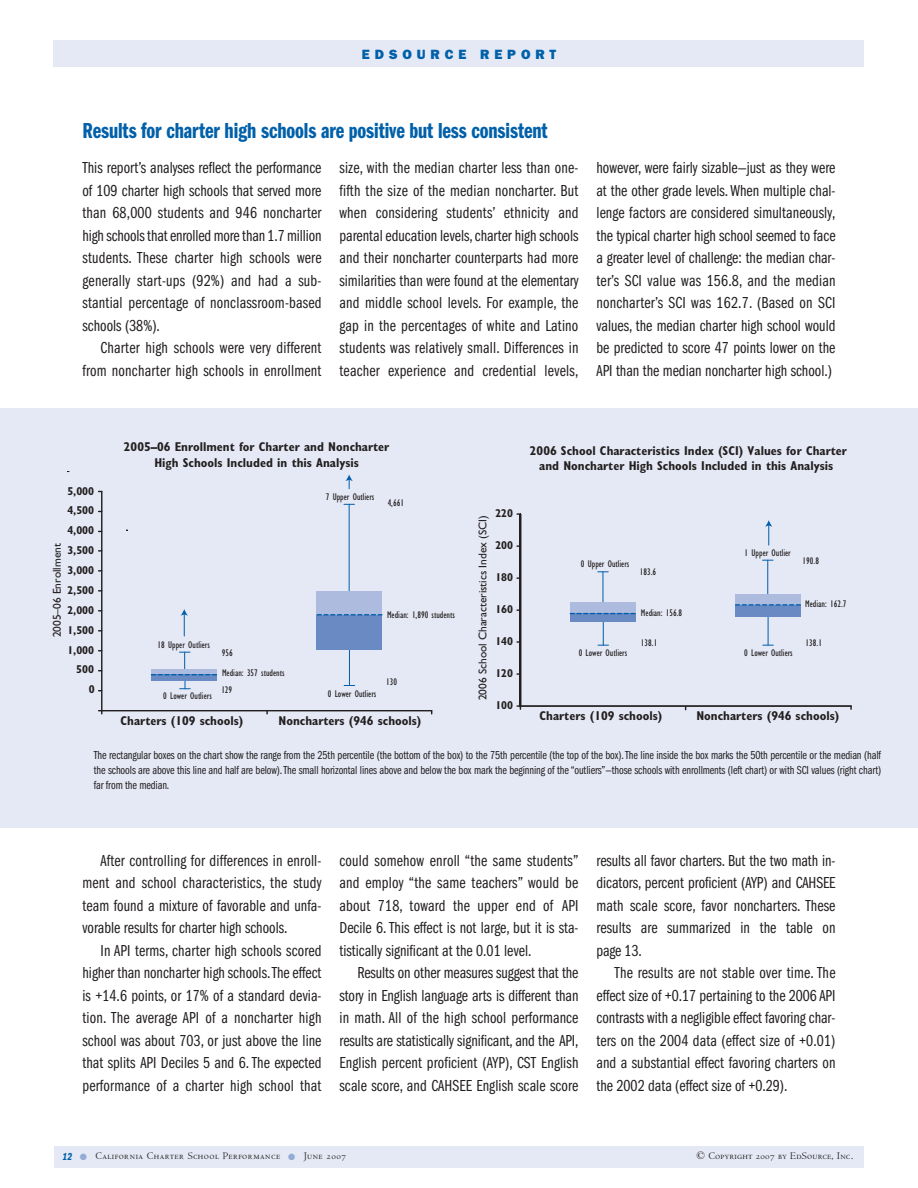
<style>
.page{position:relative;width:918px;height:1188px;background:#fff}
.page>*{position:absolute;margin:0;border:0;box-sizing:border-box;transform-origin:0 0}
.t1{font:22.5px "Franklin Gothic Demi Cmpr";letter-spacing:-.005em;color:#0060a9}
.t2{font:16.5px/22.5px "Franklin Gothic Book Cmpr";letter-spacing:.01em;color:#231f20;text-align:justify}
.t3{font:800 13.5px "Franklin Gothic";letter-spacing:.36em;color:#0060a9}
.t4{font:700 condensed 12.9px/15.6px "Gill Sans";color:#231f20;text-align:center}
.t5{font:12px/15px "Franklin Gothic Book Cmpr";letter-spacing:-.01em;color:#231f20;text-align:justify}
.t6{font:700 condensed 11.4px "Gill Sans";color:#231f20}
.t7{font:11.4px "Gill Sans";color:#231f20}
.t8{font:10.5px "Centaur MT SC";letter-spacing:.045em;color:#231f20}
.t9{font:10.5px "Centaur MT SC";letter-spacing:.02em;color:#231f20}
.t10{font:condensed 10.05px "Gill Sans";color:#231f20}
.s1{font-family:"Franklin Gothic Demi Cmpr Ital";color:#0060a9}
.s2{color:#93abd5}
</style>
<div class="page">
<div style="left:54px;top:1146px;width:810px;height:22px;background:#e5e9f5"></div>
<div style="left:54px;top:40px;width:810px;height:27px;background:#e5e9f5"></div>
<div style="left:0;top:408px;width:918px;height:420px;background:#e5e9f5"></div>
<hr style="left:349px;top:504px;width:1px;height:88px;background:#005daa">
<hr style="left:349px;top:647px;width:1px;height:38px;background:#005daa">
<hr style="left:102px;top:710px;width:330px;height:1px;background:#231f20">
<hr style="left:101px;top:491px;width:1px;height:220px;background:#231f20">
<div style="left:316px;top:615px;width:66px;height:35px;background:#6a8ac4"></div>
<div style="left:316px;top:591px;width:66px;height:24px;background:#adbbdf"></div>
<svg style="left:151px;top:652px;width:66px;height:37px"></svg>
<svg style="left:317px;top:614px;width:65px;height:1px"></svg>
<svg style="left:181px;top:609px;width:7px;height:27px"></svg>
<svg style="left:345px;top:474px;width:8px;height:15px"></svg>
<hr style="left:603px;top:572px;width:1px;height:32px;background:#005daa">
<svg style="left:598px;top:622px;width:10px;height:24px"></svg>
<hr style="left:768px;top:560px;width:1px;height:35px;background:#005daa">
<hr style="left:768px;top:615px;width:1px;height:30px;background:#005daa">
<svg style="left:765px;top:520px;width:7px;height:25px"></svg>
<hr style="left:520px;top:514px;width:1px;height:193px;background:#231f20">
<hr style="left:520px;top:705px;width:331px;height:2px;background:#231f20">
<div style="left:570px;top:602px;width:66px;height:11px;background:#adbbdf"></div>
<div style="left:570px;top:613px;width:66px;height:9px;background:#6a8ac4"></div>
<div style="left:735px;top:605px;width:66px;height:12px;background:#6a8ac4"></div>
<div style="left:735px;top:594px;width:66px;height:11px;background:#adbbdf"></div>
<svg style="left:570px;top:613px;width:66px;height:1px"></svg>
<svg style="left:736px;top:604px;width:65px;height:2px"></svg>
<p class="t3" style="left:362px;top:49px;width:196px">EDSOURCE REPORT</p>
<h1 class="t1" style="left:82px;top:123px;width:467px">Results for charter high schools are positive but less consistent</h1>
<p class="t2" style="left:82px;top:158px;width:241px">This report’s analyses reflect the performance of 109 charter high schools that served more than 68,000 students and 946 noncharter high schools that enrolled more than 1.7 million students. These charter high schools were generally start-ups (92%) and had a sub&shy;stantial percentage of nonclassroom-based schools (38%).</p>
<p class="t2" style="left:82px;top:338px;width:241px;text-align:right">Charter high schools were very different from noncharter high schools in enrollment</p>
<p class="t2" style="left:340px;top:158px;width:241px">size, with the median charter less than one&shy;fifth the size of the median noncharter. But when considering students’ ethnicity and parental education levels, charter high schools and their noncharter counterparts had more similarities than were found at the elementary and middle school levels. For example, the gap in the percentages of white and Latino students was relatively small. Differences in teacher experience and credential levels,</p>
<p class="t2" style="left:597px;top:158px;width:241px">however, were fairly sizable—just as they were at the other grade levels. When multiple chal&shy;lenge factors are considered simultaneously, the typical charter high school seemed to face a greater level of challenge: the median char&shy;ter’s SCI value was 156.8, and the median noncharter’s SCI was 162.7. (Based on SCI values, the median charter high school would be predicted to score 47 points lower on the API than the median noncharter high school.)</p>
<p class="t6" style="left:67px;top:487px;width:28px">5,000</p>
<p class="t6" style="left:67px;top:506px;width:28px">4,500</p>
<p class="t6" style="left:67px;top:526px;width:28px">4,000</p>
<p class="t7" style="left:53px;top:637px;width:95px;rotate:-90deg">2005–06 Enrollment</p>
<p class="t6" style="left:67px;top:546px;width:28px">3,500</p>
<p class="t6" style="left:67px;top:566px;width:28px">3,000</p>
<p class="t6" style="left:67px;top:586px;width:28px">2,500</p>
<p class="t6" style="left:67px;top:606px;width:28px">2,000</p>
<p class="t6" style="left:67px;top:626px;width:28px">1,500</p>
<p class="t6" style="left:67px;top:646px;width:28px">1,000</p>
<p class="t6" style="left:76px;top:666px;width:19px">500</p>
<p class="t6" style="left:89px;top:686px;width:7px">0</p>
<p class="t4" style="left:124px;top:440px;width:267px">2005–06 Enrollment for Charter and Noncharter<br>High Schools Included in this Analysis</p>
<p class="t10" style="left:326px;top:493px;width:50px">7 Upper Outliers</p>
<p class="t10" style="left:388px;top:499px;width:18px">4,661</p>
<p class="t10" style="left:158px;top:641px;width:54px">18 Upper Outliers</p>
<p class="t10" style="left:222px;top:649px;width:12px">956</p>
<p class="t10" style="left:222px;top:669px;width:64px">Median: 357 students</p>
<p class="t10" style="left:221px;top:686px;width:12px">129</p>
<p class="t10" style="left:163px;top:692px;width:50px">0 Lower Outliers</p>
<p class="t10" style="left:328px;top:691px;width:50px">0 Lower Outliers</p>
<p class="t10" style="left:387px;top:611px;width:69px">Median: 1,890 students</p>
<p class="t10" style="left:386px;top:678px;width:12px">130</p>
<p class="t4" style="left:121px;top:715px;width:124px">Charters (109 schools)</p>
<p class="t4" style="left:279px;top:715px;width:144px">Noncharters (946 schools)</p>
<p class="t6" style="left:495px;top:509px;width:19px">220</p>
<p class="t7" style="left:479px;top:700px;width:186px;rotate:-90deg">2006 School Characteristics Index (SCI)</p>
<p class="t6" style="left:495px;top:541px;width:19px">200</p>
<p class="t6" style="left:495px;top:573px;width:19px">180</p>
<p class="t6" style="left:495px;top:605px;width:19px">160</p>
<p class="t6" style="left:495px;top:637px;width:19px">140</p>
<p class="t6" style="left:495px;top:670px;width:19px">120</p>
<p class="t6" style="left:495px;top:702px;width:19px">100</p>
<p class="t4" style="left:530px;top:444px;width:318px">2006 School Characteristics Index (SCI) Values for Charter and Noncharter High Schools Included in this Analysis</p>
<p class="t10" style="left:581px;top:560px;width:50px">0 Upper Outliers</p>
<p class="t10" style="left:579px;top:649px;width:50px">0 Lower Outliers</p>
<p class="t10" style="left:640px;top:568px;width:18px">183.6</p>
<p class="t10" style="left:641px;top:609px;width:43px">Median: 156.8</p>
<p class="t10" style="left:745px;top:549px;width:48px">1 Upper Outlier</p>
<p class="t10" style="left:803px;top:557px;width:18px">190.8</p>
<p class="t10" style="left:805px;top:600px;width:43px">Median: 162.7</p>
<p class="t10" style="left:641px;top:639px;width:18px">138.1</p>
<p class="t10" style="left:806px;top:639px;width:18px">138.1</p>
<p class="t10" style="left:744px;top:649px;width:50px">0 Lower Outliers</p>
<p class="t4" style="left:540px;top:709px;width:124px">Charters (109 schools)</p>
<p class="t4" style="left:696px;top:709px;width:144px">Noncharters (946 schools)</p>
<p class="t5" style="left:94px;top:749px;width:789px">The rectangular boxes on the chart show the range from the 25th percentile (the bottom of the box) to the 75th percentile (the top of the box). The line inside the box marks the 50th percentile or the median (half the schools are above this line and half are below).The small horizontal lines above and below the box mark the beginning of the “outliers”—those schools with enrollments (left chart) or with SCI values (right chart) far from the median.</p>
<p class="t2" style="left:83px;top:850px;width:241px;text-indent:18px">After controlling for differences in enroll&shy;ment and school characteristics, the study team found a mixture of favorable and unfa&shy;vorable results for charter high schools.</p>
<p class="t2" style="left:83px;top:940px;width:241px;text-indent:18px">In API terms, charter high schools scored higher than noncharter high schools.The effect is +14.6 points, or 17% of a standard devia&shy;tion. The average API of a noncharter high school was about 703, or just above the line that splits API Deciles 5 and 6. The expected performance of a charter high school that</p>
<p class="t2" style="left:340px;top:850px;width:241px">could somehow enroll “the same students” and employ “the same teachers” would be about 718, toward the upper end of API Decile 6. This effect is not large, but it is sta&shy;tistically significant at the 0.01 level.</p>
<p class="t2" style="left:340px;top:963px;width:241px;text-indent:18px">Results on other measures suggest that the story in English language arts is different than in math. All of the high school performance results are statistically significant, and the API, English percent proficient (AYP), CST English scale score, and CAHSEE English scale score</p>
<p class="t2" style="left:597px;top:850px;width:241px">results all favor charters. But the two math in&shy;dicators, percent proficient (AYP) and CAHSEE math scale score, favor noncharters. These results are summarized in the table on page 13.</p>
<p class="t2" style="left:597px;top:963px;width:241px;text-indent:18px">The results are not stable over time. The effect size of +0.17 pertaining to the 2006 API contrasts with a negligible effect favoring char&shy;ters on the 2004 data (effect size of +0.01) and a substantial effect favoring charters on the 2002 data (effect size of +0.29).</p>
<p class="t8" style="left:63px;top:1152px;width:285px"><span class="s1">12</span> <span class="s2">●</span> California Charter School Performance <span class="s2">●</span> June 2007</p>
<p class="t9" style="left:697px;top:1152px;width:158px">© Copyright 2007 by EdSource, Inc.</p>
</div>
